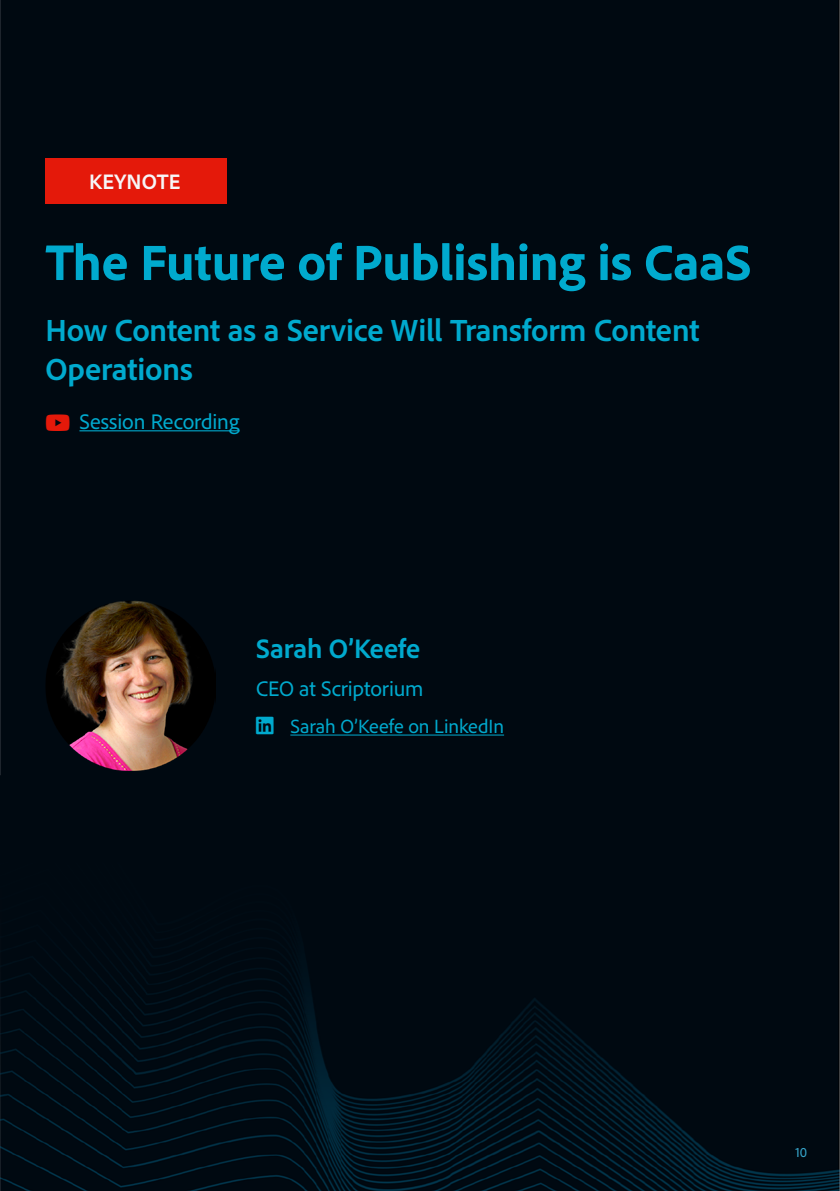
<style>
.page{position:relative;width:840px;height:1191px;background:#fff}
.page>*{position:absolute;margin:0;border:0;box-sizing:border-box;transform-origin:0 0}
.Session-Title{font:800 52px "Adobe Clean";letter-spacing:-.005em;color:#00aace}
.Session-Subtitle{font:700 32px/38.4px "Adobe Clean";letter-spacing:-.005em;color:#00aace}
.Speaker-Name{font:700 28px "Adobe Clean";letter-spacing:-.005em;color:#00aace}
.YouTube-Link{font:22px "Adobe Clean";letter-spacing:-.005em;color:#00aace}
.Speaker-Short-Info{font:22px "Adobe Clean";letter-spacing:-.005em;color:#00aace}
.SESSION-CATEGORY{font:700 22px "Adobe Clean";letter-spacing:.005em;color:#f7f6f7}
.t1{font:20px "Adobe Clean";color:#00aace}
.t2{font:14px "Adobe Clean";color:#36a6cc}
</style>
<div class="page">
<div style="left:0;top:0;width:839px;height:1191px;background:#000911"></div>
<hr style="left:79px;top:430px;width:160px;height:1px;background:#00aace">
<img style="left:45px;top:600px;width:170px;height:170px">
<hr style="left:290px;top:734px;width:214px;height:1px;background:#00aace">
<div style="left:45px;top:158px;width:182px;height:46px;background:#e4190a"></div>
<svg style="left:46px;top:414px;width:23px;height:16px"></svg>
<svg style="left:256px;top:716px;width:18px;height:18px"></svg>
<p class="SESSION-CATEGORY" style="left:89px;top:167px;width:93px">KEYNOTE</p>
<h1 class="Session-Title" style="left:45px;top:228px;width:707px">The Future of Publishing is CaaS</h1>
<h2 class="Session-Subtitle" style="left:45px;top:310px;width:655px">How Content as a Service Will Transform Content<br>Operations</h2>
<p class="YouTube-Link" style="left:79px;top:407px;width:161px">Session Recording</p>
<p class="Speaker-Name" style="left:256px;top:630px;width:165px">Sarah O’Keefe</p>
<p class="Speaker-Short-Info" style="left:256px;top:674px;width:169px">CEO at Scriptorium</p>
<p class="t1" style="left:290px;top:713px;width:215px">Sarah O’Keefe on LinkedIn</p>
<p class="t2" style="left:795px;top:1143px;width:13px">10</p>
</div>
